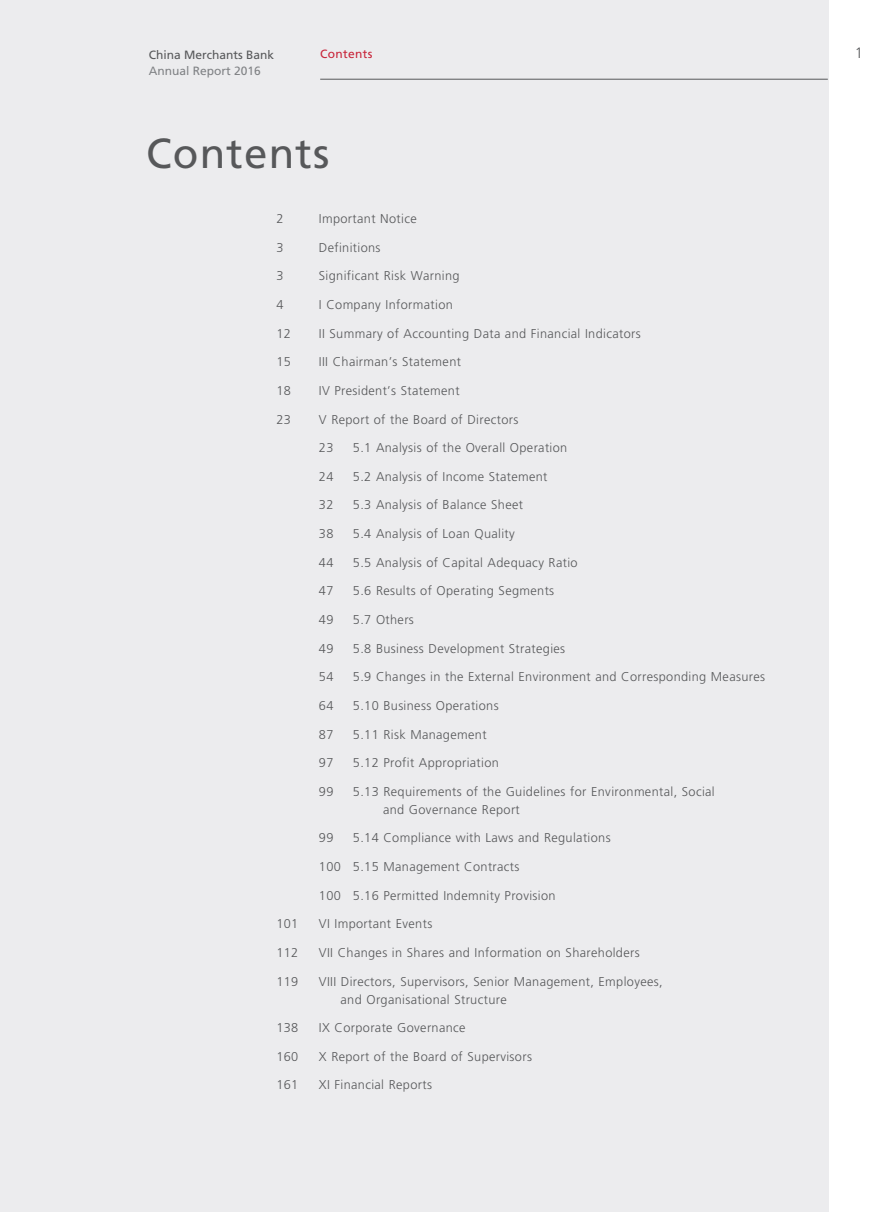
<style>
.page{position:relative;width:893px;height:1212px;background:#fff}
.page>*{position:absolute;margin:0;border:0;box-sizing:border-box;transform-origin:0 0}
.t1{font:42px "Frutiger LT Std";letter-spacing:.03em;color:#57585a}
.t2{font:300 15px "Frutiger LT Std";color:#57585a}
.t3{font:300 12.75px/18px "Frutiger LT Std";letter-spacing:.03em;color:#57585a}
.t4{font:12px "Frutiger LT Std";color:#57585a}
.t5{font:12px "Frutiger LT Std";color:#808285}
.t6{font:12px "Frutiger LT Std";letter-spacing:.03em;color:#c82439}
</style>
<div class="page">
<div style="left:0;top:0;width:829px;height:1212px;background:#ececee"></div>
<hr style="left:320px;top:79px;width:508px;height:1px;background:#57585a">
<p class="t4" style="left:149px;top:48px;width:127px">China Merchants Bank</p>
<p class="t6" style="left:320px;top:47px;width:54px">Contents</p>
<p class="t5" style="left:149px;top:64px;width:114px">Annual Report 2016</p>
<h1 class="t1" style="left:146px;top:129px;width:185px">Contents</h1>
<p class="t3" style="left:276px;top:210px;width:9px">2</p>
<p class="t3" style="left:319px;top:210px;width:99px">Important Notice</p>
<p class="t3" style="left:276px;top:239px;width:9px">3</p>
<p class="t3" style="left:319px;top:239px;width:63px">Definitions</p>
<p class="t3" style="left:276px;top:267px;width:9px">3</p>
<p class="t3" style="left:319px;top:267px;width:142px">Significant Risk Warning</p>
<p class="t3" style="left:276px;top:296px;width:9px">4</p>
<p class="t3" style="left:319px;top:296px;width:135px">I Company Information</p>
<p class="t3" style="left:276px;top:324px;width:16px">12</p>
<p class="t3" style="left:319px;top:324px;width:323px">II Summary of Accounting Data and Financial Indicators</p>
<p class="t3" style="left:276px;top:353px;width:16px">15</p>
<p class="t3" style="left:319px;top:353px;width:144px">III Chairman’s Statement</p>
<p class="t3" style="left:276px;top:382px;width:16px">18</p>
<p class="t3" style="left:319px;top:382px;width:142px">IV President’s Statement</p>
<p class="t3" style="left:276px;top:410px;width:16px">23</p>
<p class="t3" style="left:319px;top:410px;width:201px">V Report of the Board of Directors</p>
<p class="t3" style="left:319px;top:439px;width:16px">23</p>
<p class="t3" style="left:353px;top:439px;width:216px">5.1 Analysis of the Overall Operation</p>
<p class="t3" style="left:319px;top:468px;width:16px">24</p>
<p class="t3" style="left:353px;top:468px;width:196px">5.2 Analysis of Income Statement</p>
<p class="t3" style="left:319px;top:496px;width:16px">32</p>
<p class="t3" style="left:353px;top:496px;width:172px">5.3 Analysis of Balance Sheet</p>
<p class="t3" style="left:319px;top:525px;width:16px">38</p>
<p class="t3" style="left:353px;top:525px;width:163px">5.4 Analysis of Loan Quality</p>
<p class="t3" style="left:319px;top:553px;width:16px">44</p>
<p class="t3" style="left:353px;top:553px;width:226px">5.5 Analysis of Capital Adequacy Ratio</p>
<p class="t3" style="left:319px;top:582px;width:16px">47</p>
<p class="t3" style="left:353px;top:582px;width:203px">5.6 Results of Operating Segments</p>
<p class="t3" style="left:319px;top:611px;width:16px">49</p>
<p class="t3" style="left:353px;top:611px;width:62px">5.7 Others</p>
<p class="t3" style="left:319px;top:639px;width:16px">49</p>
<p class="t3" style="left:353px;top:639px;width:214px">5.8 Business Development Strategies</p>
<p class="t3" style="left:319px;top:668px;width:16px">54</p>
<p class="t3" style="left:353px;top:668px;width:414px">5.9 Changes in the External Environment and Corresponding Measures</p>
<p class="t3" style="left:319px;top:697px;width:16px">64</p>
<p class="t3" style="left:353px;top:697px;width:147px">5.10 Business Operations</p>
<p class="t3" style="left:319px;top:725px;width:16px">87</p>
<p class="t3" style="left:353px;top:725px;width:135px">5.11 Risk Management</p>
<p class="t3" style="left:319px;top:754px;width:16px">97</p>
<p class="t3" style="left:353px;top:754px;width:148px">5.12 Profit Appropriation</p>
<p class="t3" style="left:319px;top:782px;width:16px">99</p>
<p class="t3" style="left:383px;top:782px;width:333px;text-indent:-30px">5.13 Requirements of the Guidelines for Environmental, Social and Governance Report</p>
<p class="t3" style="left:319px;top:829px;width:16px">99</p>
<p class="t3" style="left:353px;top:829px;width:259px">5.14 Compliance with Laws and Regulations</p>
<p class="t3" style="left:319px;top:858px;width:202px">100 5.15 Management Contracts</p>
<p class="t3" style="left:319px;top:886px;width:238px">100 5.16 Permitted Indemnity Provision</p>
<p class="t3" style="left:276px;top:915px;width:23px">101</p>
<p class="t3" style="left:319px;top:915px;width:115px">VI Important Events</p>
<p class="t3" style="left:276px;top:944px;width:23px">112</p>
<p class="t3" style="left:319px;top:944px;width:322px">VII Changes in Shares and Information on Shareholders</p>
<p class="t3" style="left:276px;top:972px;width:23px">119</p>
<p class="t3" style="left:341px;top:972px;width:324px;text-indent:-22px">VIII Directors, Supervisors, Senior Management, Employees, and Organisational Structure</p>
<p class="t3" style="left:276px;top:1019px;width:23px">138</p>
<p class="t3" style="left:319px;top:1019px;width:148px">IX Corporate Governance</p>
<p class="t3" style="left:276px;top:1047px;width:23px">160</p>
<p class="t3" style="left:319px;top:1047px;width:215px">X Report of the Board of Supervisors</p>
<p class="t3" style="left:276px;top:1076px;width:23px">161</p>
<p class="t3" style="left:319px;top:1076px;width:115px">XI Financial Reports</p>
<p class="t2" style="left:855px;top:45px;width:10px">1</p>
</div>
